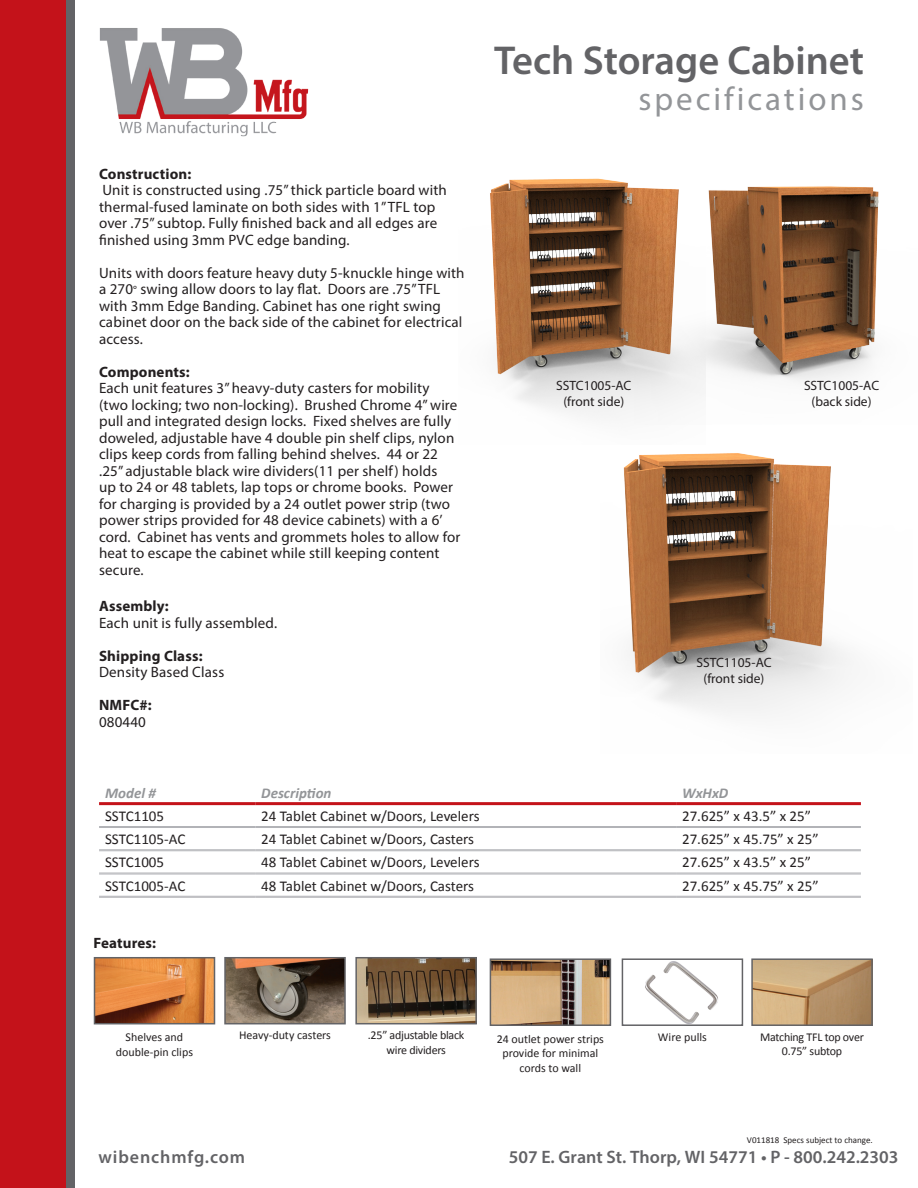
<style>
.page{position:relative;width:918px;height:1188px;background:#fff}
.page>*{position:absolute;margin:0;border:0;box-sizing:border-box;transform-origin:0 0}
.t1{font:600 40.5px "Myriad Pro";color:#636366}
.t2{font:33px "Myriad Pro";letter-spacing:.09em;color:#939598}
.t3{font:600 18px "Myriad Pro";color:#636366}
.t4{font:600 18px "Myriad Pro";letter-spacing:.05em;color:#636366}
.Address{font:15px/16.5px "Myriad Pro";letter-spacing:.01em;color:#231f20}
.t5{font:15px "Calibri";color:#231f20}
.Address-2{font:700 15px "Myriad Pro";letter-spacing:.01em;color:#231f20}
.t6{font:italic 700 15px "Calibri";color:#939598}
.t7{font:13.5px "Myriad Pro";color:#231f20}
.t8{font:12px/14.4px "Calibri";letter-spacing:-.005em;color:#231f20;text-align:center}
.t9{font:9px "Calibri";color:#231f20}
.s1{font-size:12px}
</style>
<div class="page">
<div style="left:0;top:0;width:67px;height:1188px;background:#c4121a"></div>
<div style="left:67px;top:0;width:8px;height:1188px;background:#636366"></div>
<img style="left:99px;top:28px;width:210px;height:109px">
<img style="left:358px;top:960px;width:116px;height:61px">
<div style="left:355px;top:957px;width:122px;height:67px;border:2px solid #636366"></div>
<img style="left:754px;top:961px;width:116px;height:62px">
<div style="left:751px;top:958px;width:122px;height:68px;border:2px solid #636366"></div>
<img style="left:97px;top:960px;width:115px;height:61px">
<div style="left:94px;top:957px;width:121px;height:67px;border:2px solid #636366"></div>
<img style="left:493px;top:961px;width:115px;height:62px">
<div style="left:490px;top:958px;width:121px;height:68px;border:2px solid #636366"></div>
<img style="left:227px;top:960px;width:116px;height:61px">
<div style="left:224px;top:957px;width:122px;height:67px;border:2px solid #636366"></div>
<img style="left:645px;top:961px;width:73px;height:62px">
<div style="left:622px;top:958px;width:121px;height:68px;border:2px solid #636366"></div>
<img style="left:705px;top:186px;width:174px;height:196px">
<img style="left:490px;top:178px;width:215px;height:238px">
<img style="left:623px;top:453px;width:228px;height:261px">
<hr style="left:99px;top:826px;width:156px;height:1px;background:#b2b3b7">
<hr style="left:99px;top:827px;width:156px;height:1px;background:#b2b3b7">
<hr style="left:255px;top:826px;width:421px;height:1px;background:#b2b3b7">
<hr style="left:255px;top:827px;width:421px;height:1px;background:#b2b3b7">
<hr style="left:676px;top:826px;width:185px;height:1px;background:#b2b3b7">
<hr style="left:676px;top:827px;width:185px;height:1px;background:#b2b3b7">
<hr style="left:99px;top:849px;width:156px;height:1px;background:#b2b3b7">
<hr style="left:99px;top:851px;width:156px;height:1px;background:#b2b3b7">
<hr style="left:255px;top:849px;width:421px;height:1px;background:#b2b3b7">
<hr style="left:255px;top:851px;width:421px;height:1px;background:#b2b3b7">
<hr style="left:676px;top:849px;width:185px;height:1px;background:#b2b3b7">
<hr style="left:676px;top:851px;width:185px;height:1px;background:#b2b3b7">
<hr style="left:99px;top:873px;width:156px;height:1px;background:#b2b3b7">
<hr style="left:99px;top:874px;width:156px;height:1px;background:#b2b3b7">
<hr style="left:255px;top:873px;width:421px;height:1px;background:#b2b3b7">
<hr style="left:255px;top:874px;width:421px;height:1px;background:#b2b3b7">
<hr style="left:676px;top:873px;width:185px;height:1px;background:#b2b3b7">
<hr style="left:676px;top:874px;width:185px;height:1px;background:#b2b3b7">
<hr style="left:99px;top:896px;width:156px;height:1px;background:#b2b3b7">
<hr style="left:99px;top:897px;width:156px;height:1px;background:#b2b3b7">
<hr style="left:255px;top:896px;width:421px;height:1px;background:#b2b3b7">
<hr style="left:255px;top:897px;width:421px;height:1px;background:#b2b3b7">
<hr style="left:676px;top:896px;width:185px;height:1px;background:#b2b3b7">
<hr style="left:676px;top:897px;width:185px;height:1px;background:#b2b3b7">
<hr style="left:99px;top:802px;width:156px;height:3px;background:#c4121a">
<hr style="left:255px;top:802px;width:421px;height:3px;background:#c4121a">
<hr style="left:676px;top:802px;width:185px;height:3px;background:#c4121a">
<p class="t1" style="left:494px;top:34px;width:371px">Tech Storage Cabinet</p>
<p class="Address-2" style="left:99px;top:164px;width:94px">Construction:</p>
<p class="Address" style="left:99px;top:182px;width:349px">Unit is constructed using .75” thick particle board with thermal-fused laminate on both sides with 1” TFL top over .75” subtop. Fully finished back and all edges are finished using 3mm PVC edge banding.</p>
<p class="Address" style="left:99px;top:264px;width:367px">Units with doors feature heavy duty 5-knuckle hinge with a 270<span class="s1">°</span> swing allow doors to lay flat. Doors are .75” TFL with 3mm Edge Banding. Cabinet has one right swing cabinet door on the back side of the cabinet for electrical access.</p>
<p class="Address-2" style="left:99px;top:362px;width:92px">Components:</p>
<p class="Address" style="left:99px;top:380px;width:363px">Each unit features 3” heavy-duty casters for mobility (two locking; two non-locking). Brushed Chrome 4” wire pull and integrated design locks. Fixed shelves are fully doweled, adjustable have 4 double pin shelf clips, nylon clips keep cords from falling behind shelves. 44 or 22 .25” adjustable black wire dividers(11 per shelf) holds<br>up to 24 or 48 tablets, lap tops or chrome books. Power for charging is provided by a 24 outlet power strip (two power strips provided for 48 device cabinets) with a 6’ cord. Cabinet has vents and grommets holes to allow for heat to escape the cabinet while still keeping content secure.</p>
<p class="Address-2" style="left:99px;top:596px;width:71px">Assembly:</p>
<p class="Address" style="left:99px;top:614px;width:180px">Each unit is fully assembled.</p>
<p class="Address-2" style="left:99px;top:646px;width:105px">Shipping Class:</p>
<p class="Address" style="left:99px;top:664px;width:127px">Density Based Class</p>
<p class="Address-2" style="left:99px;top:695px;width:54px">NMFC#:</p>
<p class="Address" style="left:99px;top:713px;width:48px">080440</p>
<p class="t2" style="left:638px;top:79px;width:227px">specifications</p>
<p class="t7" style="left:556px;top:377px;width:77px">SSTC1005-AC</p>
<p class="t7" style="left:563px;top:393px;width:62px">(front side)</p>
<p class="t7" style="left:804px;top:377px;width:77px">SSTC1005-AC</p>
<p class="t7" style="left:812px;top:393px;width:61px">(back side)</p>
<p class="t7" style="left:696px;top:654px;width:77px">SSTC1105-AC</p>
<p class="t7" style="left:704px;top:670px;width:62px">(front side)</p>
<p class="t6" style="left:105px;top:783px;width:52px">Model #</p>
<p class="t6" style="left:261px;top:783px;width:72px">Description</p>
<p class="t6" style="left:682px;top:783px;width:48px">WxHxD</p>
<p class="t5" style="left:105px;top:806px;width:61px">SSTC1105</p>
<p class="t5" style="left:261px;top:806px;width:220px">24 Tablet Cabinet w/Doors, Levelers</p>
<p class="t5" style="left:682px;top:806px;width:130px">27.625” x 43.5” x 25”</p>
<p class="t5" style="left:105px;top:830px;width:82px">SSTC1105-AC</p>
<p class="t5" style="left:261px;top:830px;width:214px">24 Tablet Cabinet w/Doors, Casters</p>
<p class="t5" style="left:682px;top:830px;width:138px">27.625” x 45.75” x 25”</p>
<p class="t5" style="left:105px;top:853px;width:61px">SSTC1005</p>
<p class="t5" style="left:261px;top:853px;width:220px">48 Tablet Cabinet w/Doors, Levelers</p>
<p class="t5" style="left:682px;top:853px;width:130px">27.625” x 43.5” x 25”</p>
<p class="t5" style="left:105px;top:876px;width:82px">SSTC1005-AC</p>
<p class="t5" style="left:261px;top:876px;width:214px">48 Tablet Cabinet w/Doors, Casters</p>
<p class="t5" style="left:682px;top:876px;width:138px">27.625” x 45.75” x 25”</p>
<p class="Address-2" style="left:94px;top:933px;width:64px">Features:</p>
<p class="t8" style="left:368px;top:1028px;width:98px">.25” adjustable black wire dividers</p>
<p class="t8" style="left:760px;top:1030px;width:105px">Matching TFL top over<br>0.75” subtop</p>
<p class="t8" style="left:239px;top:1028px;width:93px">Heavy-duty casters</p>
<p class="t8" style="left:658px;top:1030px;width:50px">Wire pulls</p>
<p class="t8" style="left:116px;top:1030px;width:79px">Shelves and double-pin clips</p>
<p class="t8" style="left:497px;top:1032px;width:109px">24 outlet power strips provide for minimal cords to wall</p>
<p class="t9" style="left:747px;top:1135px;width:127px">V011818 Specs subject to change.</p>
<p class="t4" style="left:98px;top:1146px;width:148px">wibenchmfg.com</p>
<p class="t3" style="left:509px;top:1146px;width:391px">507 E. Grant St. Thorp, WI 54771 • P - 800.242.2303</p>
</div>
